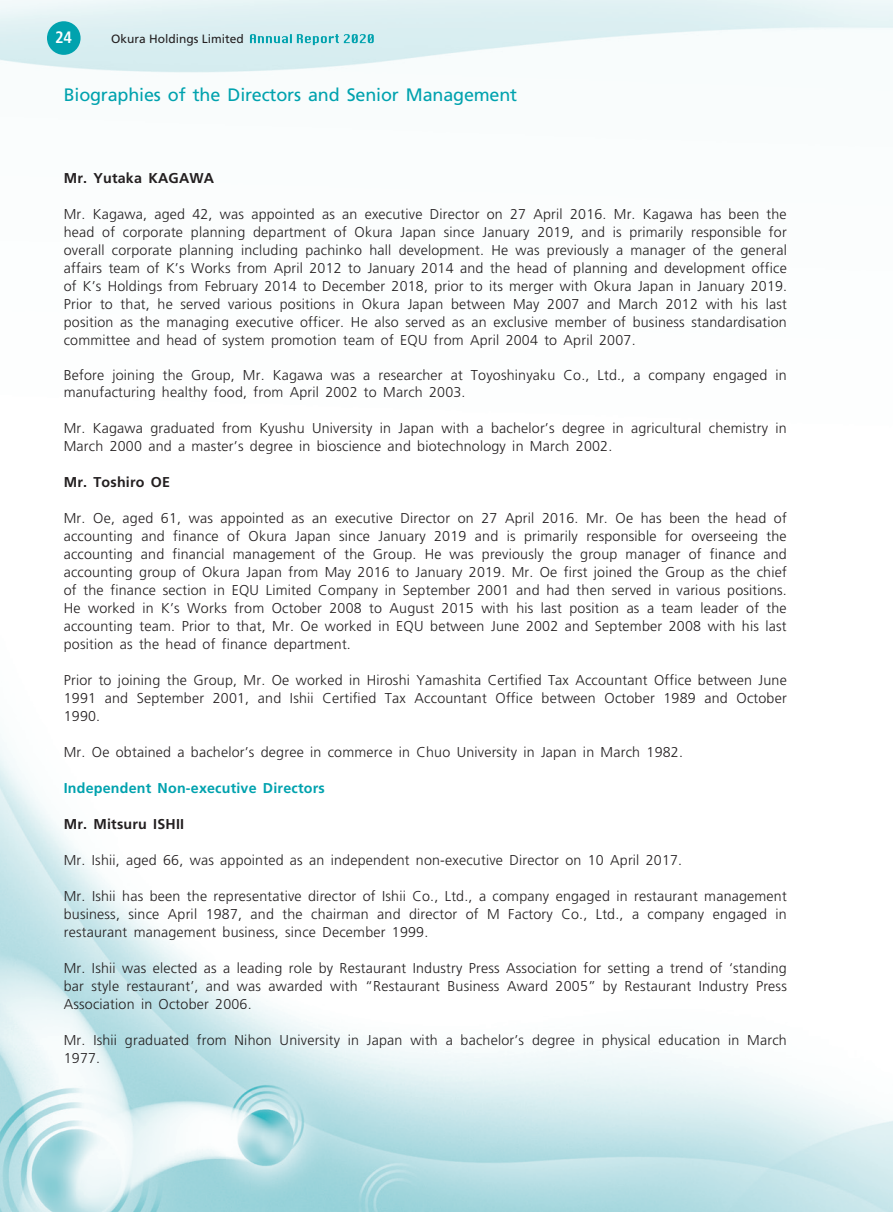
<style>
.page{position:relative;width:893px;height:1212px;background:#fff}
.page>*{position:absolute;margin:0;border:0;box-sizing:border-box;transform-origin:0 0}
.t1{font:18px "Frutiger LT Std";letter-spacing:-.01em;color:#00a2ae}
.t2{font:700 condensed 16.5px "Frutiger LT Std";color:#fff}
._01_Body_Text{font:300 14.25px/18px "Frutiger LT Std";letter-spacing:.015em;color:#231f20;text-align:justify}
._01_Body_Text-2{font:700 14.25px "Frutiger LT Std";letter-spacing:.015em;color:#231f20}
._04___H2{font:700 14.25px "Frutiger LT Std";letter-spacing:.015em;color:#00a2ae}
.t3{font:12px "Frutiger LT Std";color:#231f20}
</style>
<div class="page">
<img style="left:0;top:0;width:893px;height:1212px">
<div style="left:47px;top:21px;width:34px;height:34px;background:#00a2ae;border-radius:50%"></div>
<svg style="left:250px;top:34px;width:124px;height:11px"></svg>
<p class="t2" style="left:55px;top:28px;width:18px">24</p>
<p class="t3" style="left:111px;top:32px;width:134px">Okura Holdings Limited</p>
<p class="t1" style="left:64px;top:84px;width:455px">Biographies of the Directors and Senior Management</p>
<p class="_01_Body_Text-2" style="left:64px;top:169px;width:152px">Mr. Yutaka KAGAWA</p>
<p class="_01_Body_Text" style="left:64px;top:205px;width:725px">Mr. Kagawa, aged 42, was appointed as an executive Director on 27 April 2016. Mr. Kagawa has been the head of corporate planning department of Okura Japan since January 2019, and is primarily responsible for overall corporate planning including pachinko hall development. He was previously a manager of the general affairs team of K’s Works from April 2012 to January 2014 and the head of planning and development office of K’s Holdings from February 2014 to December 2018, prior to its merger with Okura Japan in January 2019.<br>Prior to that, he served various positions in Okura Japan between May 2007 and March 2012 with his last position as the managing executive officer. He also served as an exclusive member of business standardisation committee and head of system promotion team of EQU from April 2004 to April 2007.</p>
<p class="_01_Body_Text" style="left:64px;top:367px;width:725px;line-height:17.2px">Before joining the Group, Mr. Kagawa was a researcher at Toyoshinyaku Co., Ltd., a company engaged in manufacturing healthy food, from April 2002 to March 2003.</p>
<p class="_01_Body_Text" style="left:64px;top:420px;width:725px">Mr. Kagawa graduated from Kyushu University in Japan with a bachelor’s degree in agricultural chemistry in<br>March 2000 and a master’s degree in bioscience and biotechnology in March 2002.</p>
<p class="_01_Body_Text-2" style="left:64px;top:474px;width:108px">Mr. Toshiro OE</p>
<p class="_01_Body_Text" style="left:64px;top:510px;width:725px">Mr. Oe, aged 61, was appointed as an executive Director on 27 April 2016. Mr. Oe has been the head of accounting and finance of Okura Japan since January 2019 and is primarily responsible for overseeing the accounting and financial management of the Group. He was previously the group manager of finance and accounting group of Okura Japan from May 2016 to January 2019. Mr. Oe first joined the Group as the chief of the finance section in EQU Limited Company in September 2001 and had then served in various positions.<br>He worked in K’s Works from October 2008 to August 2015 with his last position as a team leader of the accounting team. Prior to that, Mr. Oe worked in EQU between June 2002 and September 2008 with his last position as the head of finance department.</p>
<p class="_01_Body_Text" style="left:64px;top:672px;width:725px">Prior to joining the Group, Mr. Oe worked in Hiroshi Yamashita Certified Tax Accountant Office between June 1991 and September 2001, and Ishii Certified Tax Accountant Office between October 1989 and October 1990.</p>
<p class="_01_Body_Text" style="left:64px;top:744px;width:621px">Mr. Oe obtained a bachelor’s degree in commerce in Chuo University in Japan in March 1982.</p>
<p class="_04___H2" style="left:64px;top:780px;width:262px">Independent Non-executive Directors</p>
<p class="_01_Body_Text-2" style="left:64px;top:816px;width:122px">Mr. Mitsuru ISHII</p>
<p class="_01_Body_Text" style="left:64px;top:852px;width:620px">Mr. Ishii, aged 66, was appointed as an independent non-executive Director on 10 April 2017.</p>
<p class="_01_Body_Text" style="left:64px;top:888px;width:724px">Mr. Ishii has been the representative director of Ishii Co., Ltd., a company engaged in restaurant management business, since April 1987, and the chairman and director of M Factory Co., Ltd., a company engaged in restaurant management business, since December 1999.</p>
<p class="_01_Body_Text" style="left:64px;top:960px;width:725px">Mr. Ishii was elected as a leading role by Restaurant Industry Press Association for setting a trend of ‘standing bar style restaurant’, and was awarded with “Restaurant Business Award 2005” by Restaurant Industry Press Association in October 2006.</p>
<p class="_01_Body_Text" style="left:64px;top:1032px;width:725px">Mr. Ishii graduated from Nihon University in Japan with a bachelor’s degree in physical education in March<br>1977.</p>
</div>
